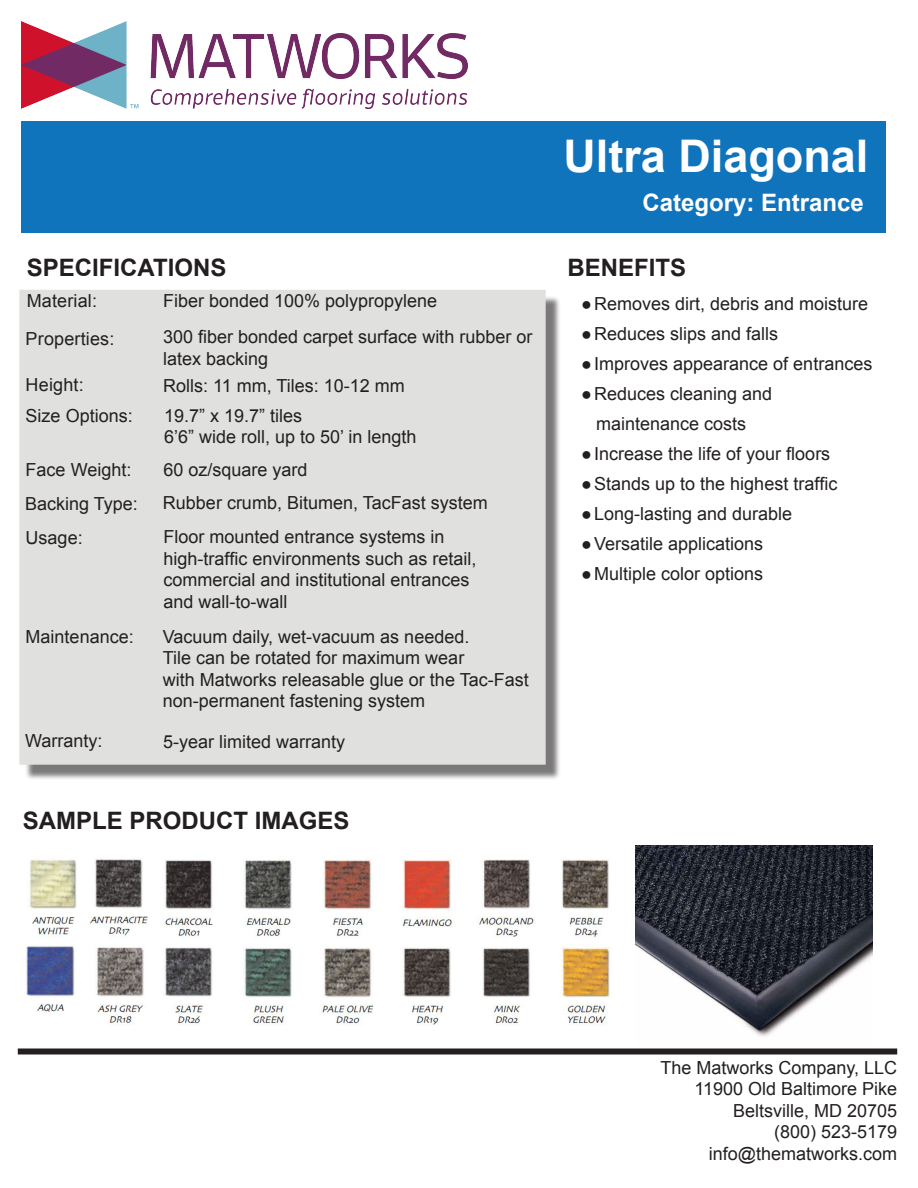
<style>
.page{position:relative;width:918px;height:1188px;background:#fff}
.page>*{position:absolute;margin:0;border:0;box-sizing:border-box;transform-origin:0 0}
.t1{font:700 45px "Arial";color:#fff}
.t2{font:700 24px "Arial";color:#231f20}
.t3{font:700 24px "Arial";color:#fff}
.t4{font:18px/21.6px "Arial";color:#231f20}
</style>
<div class="page">
<img style="left:22px;top:22px;width:446px;height:87px">
<div style="left:22px;top:122px;width:864px;height:111px;background:#1074bc"></div>
<div style="left:25px;top:295px;width:536px;height:485px;background:#231f20;opacity:.6"></div>
<div style="left:19px;top:290px;width:527px;height:475px;background:#e0e1df;border:2px solid #e0e1df"></div>
<div style="left:18px;top:1048px;width:879px;height:6px;background:#231f20"></div>
<img style="left:635px;top:845px;width:238px;height:192px">
<img style="left:26px;top:859px;width:584px;height:167px">
<h1 class="t1" style="left:563px;top:126px;width:307px">Ultra Diagonal</h1>
<h2 class="t3" style="left:642px;top:186px;width:223px">Category: Entrance</h2>
<h2 class="t2" style="left:27px;top:251px;width:201px">SPECIFICATIONS</h2>
<h2 class="t2" style="left:568px;top:252px;width:120px">BENEFITS</h2>
<p class="t4" style="left:26px;top:282px;width:90px;line-height:37.3px">Material:<br>Properties:</p>
<p class="t4" style="left:26px;top:374px;width:60px">Height:</p>
<p class="t4" style="left:26px;top:405px;width:109px">Size Options:</p>
<p class="t4" style="left:163px;top:283px;width:371px;line-height:36.3px">Fiber bonded 100% polypropylene<br>300 fiber bonded carpet surface with rubber or</p>
<p class="t4" style="left:163px;top:348px;width:107px">latex backing</p>
<p class="t4" style="left:163px;top:371px;width:243px;line-height:29.7px">Rolls: 11 mm, Tiles: 10-12 mm<br>19.7” x 19.7” tiles</p>
<p class="t4" style="left:164px;top:426px;width:254px">6’6” wide roll, up to 50’ in length</p>
<p class="t4" style="left:26px;top:459px;width:107px">Face Weight:</p>
<p class="t4" style="left:163px;top:459px;width:146px">60 oz/square yard</p>
<p class="t4" style="left:25px;top:493px;width:114px">Backing Type:</p>
<p class="t4" style="left:163px;top:492px;width:326px">Rubber crumb, Bitumen, TacFast system</p>
<p class="t4" style="left:26px;top:527px;width:59px">Usage:</p>
<p class="t4" style="left:26px;top:626px;width:110px">Maintenance:</p>
<p class="t4" style="left:163px;top:526px;width:315px">Floor mounted entrance systems in high-traffic environments such as retail, commercial and institutional entrances and wall-to-wall</p>
<p class="t4" style="left:163px;top:626px;width:367px">Vacuum daily, wet-vacuum as needed.<br>Tile can be rotated for maximum wear<br>with Matworks releasable glue or the Tac-Fast non-permanent fastening system</p>
<p class="t4" style="left:25px;top:731px;width:79px">Warranty:</p>
<p class="t4" style="left:163px;top:731px;width:184px">5-year limited warranty</p>
<h2 class="t2" style="left:23px;top:805px;width:328px">SAMPLE PRODUCT IMAGES</h2>
<p class="t4" style="left:581px;top:293px;width:289px">●Removes dirt, debris and moisture</p>
<p class="t4" style="left:581px;top:323px;width:199px">●Reduces slips and falls</p>
<p class="t4" style="left:581px;top:353px;width:293px">●Improves appearance of entrances</p>
<p class="t4" style="left:596px;top:379px;width:178px;line-height:30px;text-indent:-15px">●Reduces cleaning and maintenance costs</p>
<p class="t4" style="left:581px;top:443px;width:251px">●Increase the life of your floors</p>
<p class="t4" style="left:581px;top:473px;width:258px">●Stands up to the highest traffic</p>
<p class="t4" style="left:581px;top:503px;width:213px">●Long-lasting and durable</p>
<p class="t4" style="left:581px;top:533px;width:184px">●Versatile applications</p>
<p class="t4" style="left:581px;top:563px;width:184px">●Multiple color options</p>
<p class="t4" style="left:661px;top:1057px;width:238px;text-align:right">The Matworks Company, LLC<br>11900 Old Baltimore Pike<br>Beltsville, MD 20705<br>(800) 523-5179 info@thematworks.com</p>
</div>
